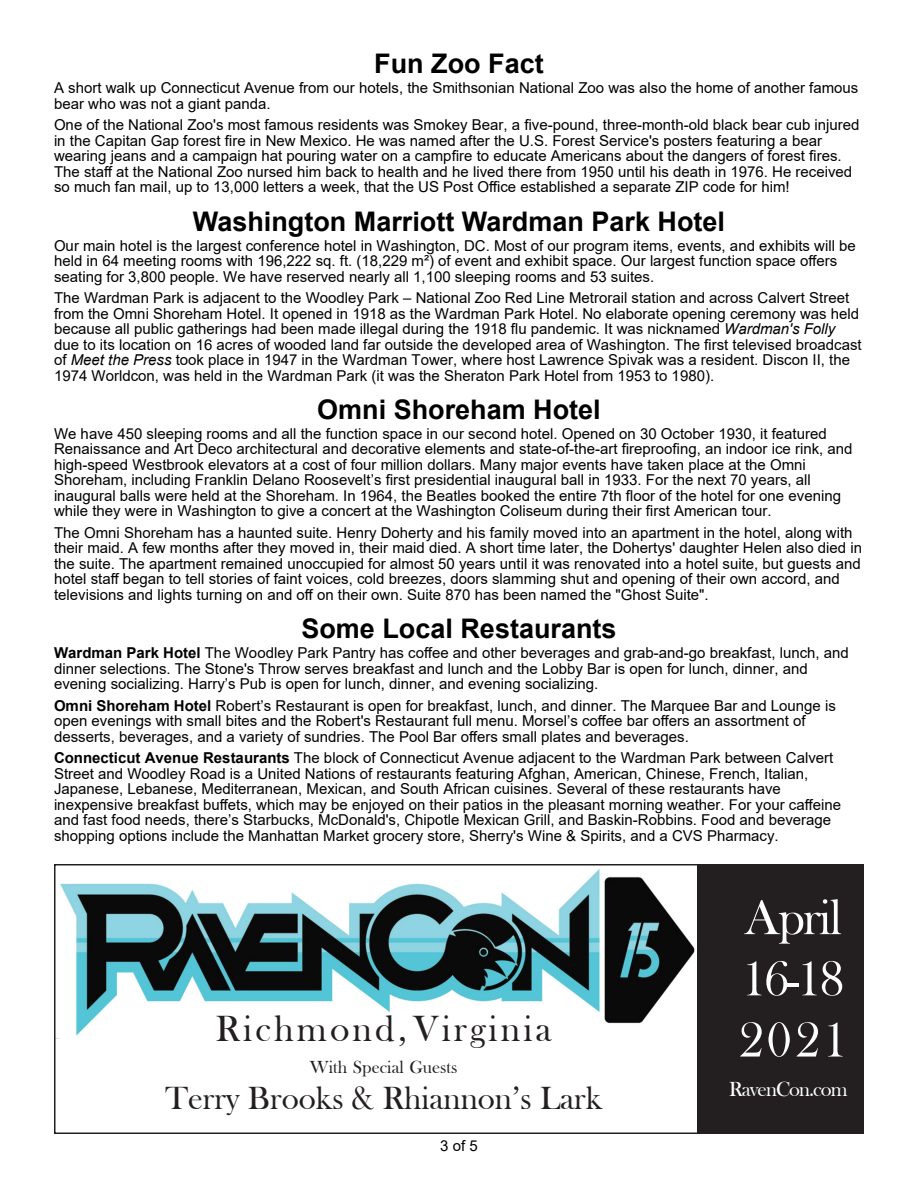
<style>
.page{position:relative;width:918px;height:1188px;background:#fff}
.page>*{position:absolute;margin:0;border:0;box-sizing:border-box;transform-origin:0 0}
.t1{font:51px/61.2px "Bask Old Face";letter-spacing:-.035em;color:#fff}
.t2{font:37.5px "Bask Old Face";letter-spacing:.085em;color:#231f20}
.t3{font:33px "Bask Old Face";color:#231f20}
.t4{font:700 27px "Arial";color:#000}
.t5{font:21px "Bask Old Face";letter-spacing:-.045em;color:#fff}
.t6{font:18px "Bask Old Face";color:#231f20}
.t7{font:15px/15.5px "Arial";color:#000}
.s1{font-style:italic}
.s2{font-weight:700}
</style>
<div class="page">
<img style="left:57px;top:867px;width:641px;height:172px">
<div style="left:54px;top:864px;width:810px;height:270px;border:2px solid #231f20"></div>
<div style="left:698px;top:864px;width:166px;height:270px;background:#231f20"></div>
<h3 class="t4" style="left:374px;top:54px;width:171px">Fun Zoo Fact</h3>
<p class="t7" style="left:54px;top:82px;width:806px">A short walk up Connecticut Avenue from our hotels, the Smithsonian National Zoo was also the home of another famous bear who was not a giant panda.</p>
<p class="t7" style="left:54px;top:119px;width:807px">One of the National Zoo's most famous residents was Smokey Bear, a five-pound, three-month-old black bear cub injured in the Capitan Gap forest fire in New Mexico. He was named after the U.S. Forest Service's posters featuring a bear wearing jeans and a campaign hat pouring water on a campfire to educate Americans about the dangers of forest fires.<br>The staff at the National Zoo nursed him back to health and he lived there from 1950 until his death in 1976. He received so much fan mail, up to 13,000 letters a week, that the US Post Office established a separate ZIP code for him!</p>
<h3 class="t4" style="left:193px;top:211px;width:534px">Washington Marriott Wardman Park Hotel</h3>
<p class="t7" style="left:54px;top:239px;width:803px">Our main hotel is the largest conference hotel in Washington, DC. Most of our program items, events, and exhibits will be held in 64 meeting rooms with 196,222 sq. ft. (18,229 m²) of event and exhibit space. Our largest function space offers seating for 3,800 people. We have reserved nearly all 1,100 sleeping rooms and 53 suites.</p>
<p class="t7" style="left:54px;top:291px;width:809px">The Wardman Park is adjacent to the Woodley Park – National Zoo Red Line Metrorail station and across Calvert Street from the Omni Shoreham Hotel. It opened in 1918 as the Wardman Park Hotel. No elaborate opening ceremony was held because all public gatherings had been made illegal during the 1918 flu pandemic. It was nicknamed <span class="s1">Wardman's Folly </span>due to its location on 16 acres of wooded land far outside the developed area of Washington. The first televised broadcast of <span class="s1">Meet the Press</span> took place in 1947 in the Wardman Tower, where host Lawrence Spivak was a resident. Discon II, the 1974 Worldcon, was held in the Wardman Park (it was the Sheraton Park Hotel from 1953 to 1980).</p>
<h3 class="t4" style="left:317px;top:399px;width:285px">Omni Shoreham Hotel</h3>
<p class="t7" style="left:54px;top:427px;width:800px">We have 450 sleeping rooms and all the function space in our second hotel. Opened on 30 October 1930, it featured Renaissance and Art Deco architectural and decorative elements and state-of-the-art fireproofing, an indoor ice rink, and high-speed Westbrook elevators at a cost of four million dollars. Many major events have taken place at the Omni Shoreham, including Franklin Delano Roosevelt’s first presidential inaugural ball in 1933. For the next 70 years, all inaugural balls were held at the Shoreham. In 1964, the Beatles booked the entire 7th floor of the hotel for one evening while they were in Washington to give a concert at the Washington Coliseum during their first American tour.</p>
<p class="t7" style="left:54px;top:526px;width:810px">The Omni Shoreham has a haunted suite. Henry Doherty and his family moved into an apartment in the hotel, along with their maid. A few months after they moved in, their maid died. A short time later, the Dohertys' daughter Helen also died in the suite. The apartment remained unoccupied for almost 50 years until it was renovated into a hotel suite, but guests and hotel staff began to tell stories of faint voices, cold breezes, doors slamming shut and opening of their own accord, and televisions and lights turning on and off on their own. Suite 870 has been named the "Ghost Suite".</p>
<h3 class="t4" style="left:301px;top:619px;width:317px">Some Local Restaurants</h3>
<p class="t7" style="left:54px;top:647px;width:796px"><span class="s2">Wardman Park Hotel</span> The Woodley Park Pantry has coffee and other beverages and grab-and-go breakfast, lunch, and dinner selections. The Stone's Throw serves breakfast and lunch and the Lobby Bar is open for lunch, dinner, and evening socializing. Harry’s Pub is open for lunch, dinner, and evening socializing.</p>
<p class="t7" style="left:54px;top:699px;width:783px"><span class="s2">Omni Shoreham Hotel</span> Robert’s Restaurant is open for breakfast, lunch, and dinner. The Marquee Bar and Lounge is open evenings with small bites and the Robert's Restaurant full menu. Morsel’s coffee bar offers an assortment of desserts, beverages, and a variety of sundries. The Pool Bar offers small plates and beverages.</p>
<p class="t7" style="left:54px;top:752px;width:789px"><span class="s2">Connecticut Avenue Restaurants</span> The block of Connecticut Avenue adjacent to the Wardman Park between Calvert Street and Woodley Road is a United Nations of restaurants featuring Afghan, American, Chinese, French, Italian, Japanese, Lebanese, Mediterranean, Mexican, and South African cuisines. Several of these restaurants have inexpensive breakfast buffets, which may be enjoyed on their patios in the pleasant morning weather. For your caffeine and fast food needs, there’s Starbucks, McDonald's, Chipotle Mexican Grill, and Baskin-Robbins. Food and beverage shopping options include the Manhattan Market grocery store, Sherry's Wine &amp; Spirits, and a CVS Pharmacy.</p>
<h2 class="t2" style="left:216px;top:1015px;width:337px">Richmond,Virginia</h2>
<p class="t6" style="left:310px;top:1060px;width:149px">With Special Guests</p>
<h3 class="t3" style="left:165px;top:1086px;width:438px">Terry Brooks &amp; Rhiannon’s Lark</h3>
<p class="t7" style="left:440px;top:1140px;width:39px">3of5</p>
<h1 class="t1" style="left:738px;top:891px;width:111px">April<br>16-18<br>2021</h1>
<h3 class="t5" style="left:729px;top:1081px;width:120px">RavenCon.com</h3>
</div>
